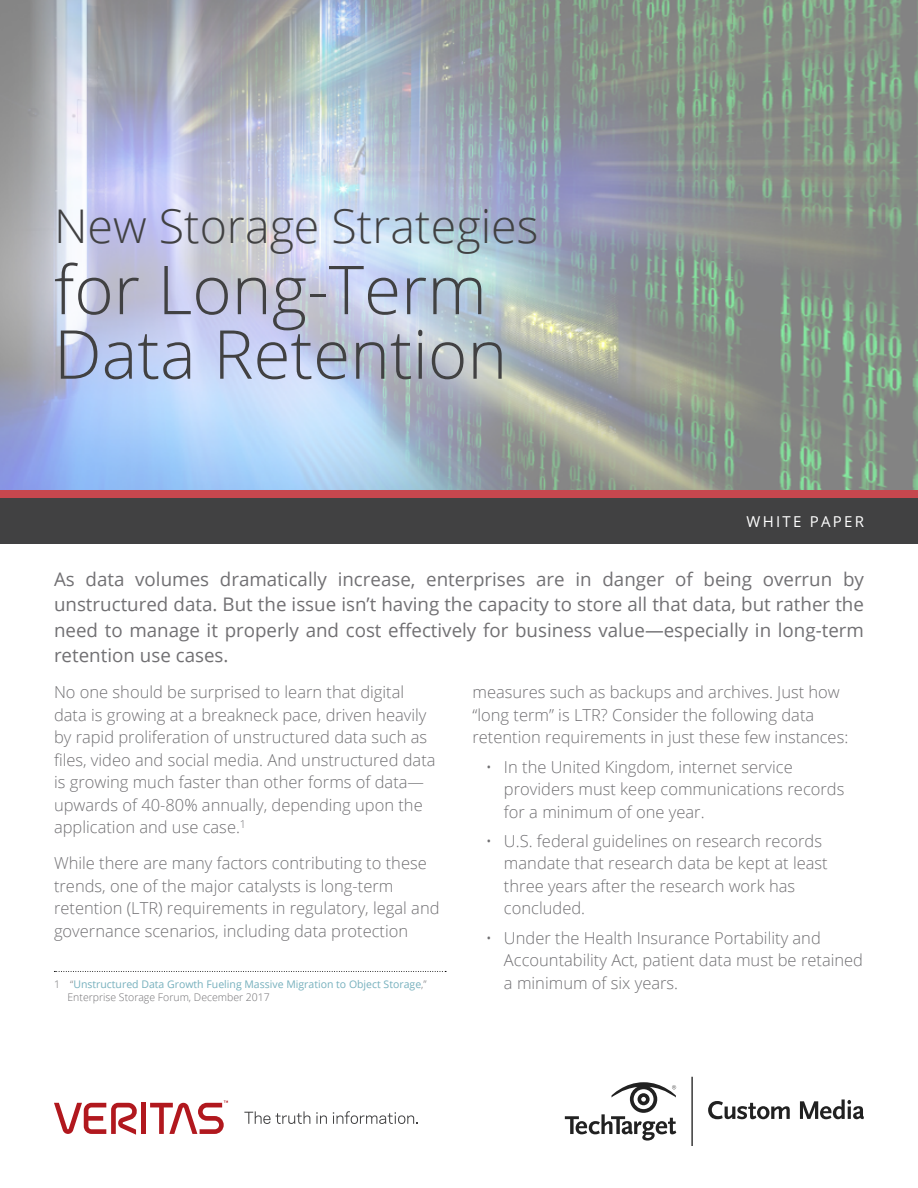
<style>
.page{position:relative;width:918px;height:1188px;background:#fff}
.page>*{position:absolute;margin:0;border:0;box-sizing:border-box;transform-origin:0 0}
.t1{font:300 67.5px/64.5px "Open Sans";color:#414142}
.t2{font:300 46.5px "Open Sans";color:#414142}
.t3{font:18.75px/25.5px "Open Sans";color:#717073;text-align:justify}
.t4{font:300 16.5px/22.5px "Open Sans";color:#717073}
.t5{font:15px "Open Sans";letter-spacing:.15em;color:#fff}
.t6{font:10.5px/13.5px "Open Sans";color:#76b0bd}
.s1{font-weight:300;color:#717073}
</style>
<div class="page">
<img style="left:0;top:0;width:918px;height:490px">
<svg style="left:565px;top:1082px;width:111px;height:59px"></svg>
<hr style="left:691px;top:1077px;width:2px;height:69px;background:#212121">
<svg style="left:708px;top:1101px;width:82px;height:18px"></svg>
<svg style="left:800px;top:1099px;width:64px;height:20px"></svg>
<div style="left:0;top:490px;width:918px;height:54px;background:#414142"></div>
<div style="left:0;top:490px;width:918px;height:7px;background:#c6474e"></div>
<svg style="left:54px;top:971px;width:392px;height:1px"></svg>
<svg style="left:244px;top:1111px;width:66px;height:13px"></svg>
<svg style="left:316px;top:1112px;width:11px;height:12px"></svg>
<svg style="left:333px;top:1111px;width:85px;height:13px"></svg>
<hr style="left:142px;top:1103px;width:4px;height:31px;background:#b1181e">
<svg style="left:54px;top:1103px;width:83px;height:32px"></svg>
<svg style="left:150px;top:1101px;width:78px;height:33px"></svg>
<h2 class="t2" style="left:54px;top:194px;width:486px">New Storage Strategies</h2>
<h1 class="t1" style="left:54px;top:256px;width:455px">for Long-Term<br>Data Retention</h1>
<p class="t5" style="left:747px;top:511px;width:119px">WHITE PAPER</p>
<p class="t3" style="left:54px;top:566px;width:812px">As data volumes dramatically increase, enterprises are in danger of being overrun by unstructured data. But the issue isn’t having the capacity to store all that data, but rather the need to manage it properly and cost effectively for business value—especially in long-term retention use cases.</p>
<p class="t4" style="left:54px;top:681px;width:383px">No one should be surprised to learn that digital data is growing at a breakneck pace, driven heavily by rapid proliferation of unstructured data such as files, video and social media. And unstructured data is growing much faster than other forms of data— upwards of 40-80% annually, depending upon the application and use case.<sup>1</sup></p>
<p class="t4" style="left:54px;top:852px;width:387px">While there are many factors contributing to these trends, one of the major catalysts is long-term retention (LTR) requirements in regulatory, legal and governance scenarios, including data protection</p>
<p class="t6" style="left:68px;top:977px;width:361px;text-indent:-14px"><span class="s1">1 “</span>Unstructured Data Growth Fueling Massive Migration to Object Storage<span class="s1">,”<br>Enterprise Storage Forum, December 2017</span></p>
<p class="t4" style="left:472px;top:681px;width:377px">measures such as backups and archives. Just how “long term” is LTR? Consider the following data retention requirements in just these few instances:</p>
<p class="t4" style="left:504px;top:755px;width:342px;text-indent:-18px">• In the United Kingdom, internet service providers must keep communications records for a minimum of one year.</p>
<p class="t4" style="left:504px;top:829px;width:325px;text-indent:-18px">• U.S. federal guidelines on research records mandate that research data be kept at least three years after the research work has concluded.</p>
<p class="t4" style="left:504px;top:926px;width:361px;text-indent:-18px">• Under the Health Insurance Portability and<br>Accountability Act, patient data must be retained a minimum of six years.</p>
</div>
